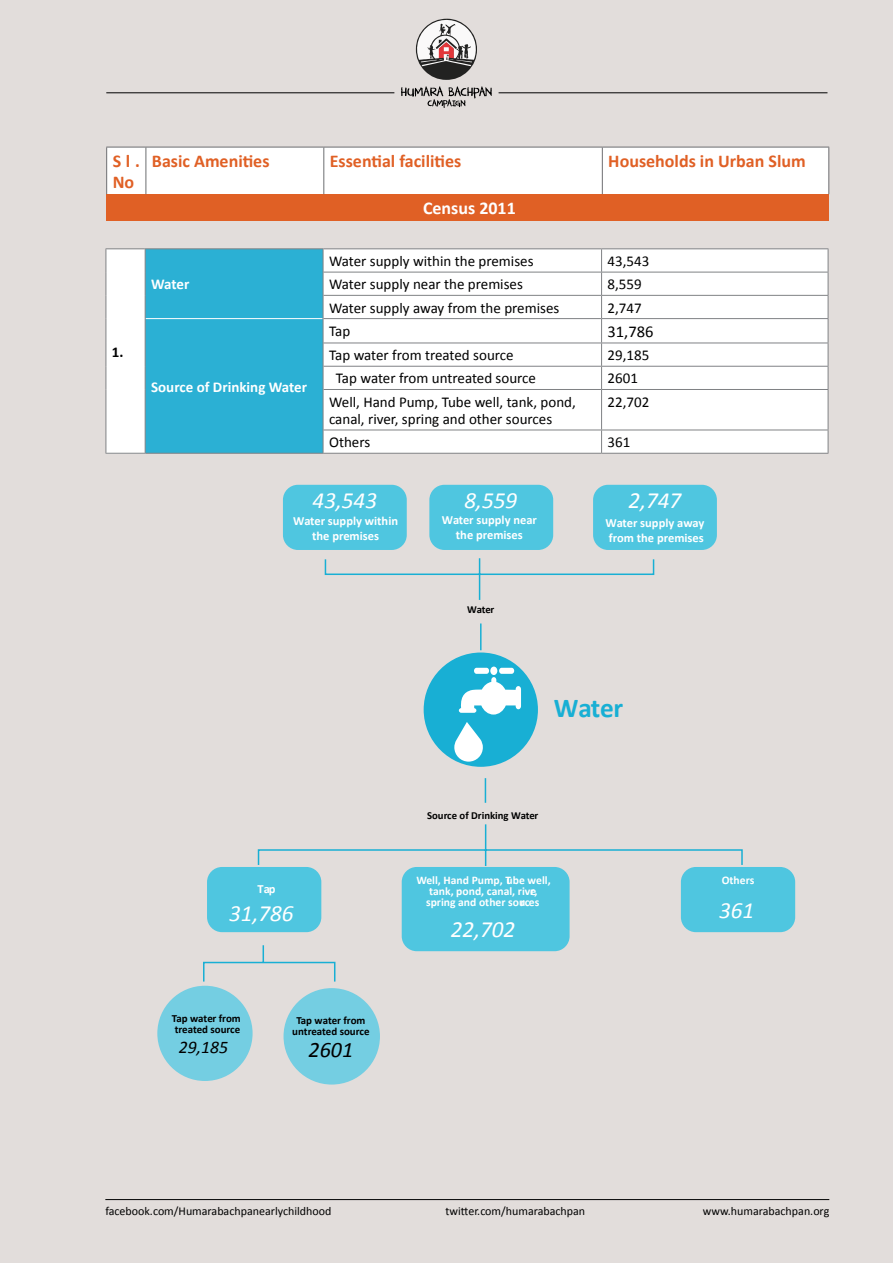
<style>
.page{position:relative;width:893px;height:1263px;background:#e2dddb}
.page>*{position:absolute;margin:0;border:0;box-sizing:border-box;transform-origin:0 0}
.t1{font:700 27.3px "Calibri";letter-spacing:-.005em;color:#18afd4}
.t2{font:italic 23.25px "Calibri";color:#fff}
.t3{font:italic 22.05px "Calibri";color:#000}
.t4{font:700 18px/21.6px "Calibri";color:#e06025}
.t5{font:700 18px "Calibri";color:#fff}
.t6{font:italic 17.7px "Calibri";color:#000}
.t7{font:16.5px "Calibri";color:#000}
.t8{font:15px/17.2px "Calibri";color:#000}
.t9{font:700 15px "Calibri";color:#fff}
.t10{font:700 15px "Calibri";color:#000}
.t11{font:700 12.45px/15px "Calibri";color:#fff;text-align:center}
.t12{font:12px "Calibri";color:#000}
.t13{font:700 11.55px/11.1px "Calibri";color:#fff;text-align:center}
.t14{font:700 10.95px/10.4px "Calibri";color:#000}
.t15{font:700 10.65px "Calibri";color:#000}
</style>
<div class="page">
<div style="left:106px;top:249px;width:39px;height:204px;background:#fff"></div>
<div style="left:324px;top:249px;width:504px;height:204px;background:#fff"></div>
<hr style="left:106px;top:248px;width:39px;height:1px;background:#808285">
<svg style="left:106px;top:249px;width:1px;height:140px"></svg>
<hr style="left:106px;top:389px;width:1px;height:41px;background:#808285">
<svg style="left:106px;top:430px;width:1px;height:23px"></svg>
<hr style="left:323px;top:248px;width:279px;height:1px;background:#808285">
<hr style="left:602px;top:248px;width:226px;height:1px;background:#808285">
<hr style="left:323px;top:272px;width:279px;height:1px;background:#808285">
<hr style="left:602px;top:272px;width:226px;height:1px;background:#808285">
<hr style="left:323px;top:295px;width:279px;height:1px;background:#808285">
<hr style="left:602px;top:295px;width:226px;height:1px;background:#808285">
<hr style="left:323px;top:318px;width:279px;height:1px;background:#808285">
<hr style="left:602px;top:318px;width:226px;height:1px;background:#808285">
<hr style="left:323px;top:343px;width:279px;height:1px;background:#808285">
<hr style="left:602px;top:343px;width:226px;height:1px;background:#808285">
<hr style="left:323px;top:366px;width:279px;height:1px;background:#808285">
<hr style="left:602px;top:366px;width:226px;height:1px;background:#808285">
<svg style="left:601px;top:249px;width:1px;height:140px"></svg>
<svg style="left:828px;top:249px;width:1px;height:140px"></svg>
<hr style="left:323px;top:389px;width:279px;height:1px;background:#808285">
<hr style="left:602px;top:389px;width:226px;height:1px;background:#808285">
<hr style="left:601px;top:390px;width:1px;height:40px;background:#808285">
<hr style="left:828px;top:390px;width:1px;height:40px;background:#808285">
<hr style="left:323px;top:430px;width:279px;height:1px;background:#808285">
<hr style="left:602px;top:430px;width:226px;height:1px;background:#808285">
<svg style="left:601px;top:430px;width:1px;height:23px"></svg>
<svg style="left:828px;top:430px;width:1px;height:23px"></svg>
<hr style="left:106px;top:453px;width:39px;height:1px;background:#808285">
<hr style="left:323px;top:453px;width:279px;height:1px;background:#808285">
<hr style="left:602px;top:453px;width:226px;height:1px;background:#808285">
<hr style="left:145px;top:248px;width:178px;height:1px;background:#808285">
<div style="left:145px;top:249px;width:179px;height:204px;background:#2bb0d4"></div>
<hr style="left:145px;top:453px;width:178px;height:1px;background:#808285">
<div style="left:108px;top:148px;width:720px;height:46px;background:#fff"></div>
<div style="left:107px;top:194px;width:722px;height:26px;background:#e06025"></div>
<hr style="left:106px;top:147px;width:1px;height:47px;background:#6d6e71">
<hr style="left:106px;top:147px;width:40px;height:1px;background:#6d6e71">
<hr style="left:146px;top:147px;width:178px;height:1px;background:#6d6e71">
<hr style="left:324px;top:147px;width:278px;height:1px;background:#6d6e71">
<hr style="left:602px;top:147px;width:227px;height:1px;background:#6d6e71">
<hr style="left:146px;top:147px;width:1px;height:47px;background:#6d6e71">
<hr style="left:323px;top:147px;width:1px;height:47px;background:#6d6e71">
<hr style="left:602px;top:147px;width:1px;height:47px;background:#6d6e71">
<hr style="left:828px;top:147px;width:1px;height:47px;background:#6d6e71">
<div style="left:207px;top:867px;width:114px;height:65px;background:#4fc6e0;border-radius:15px"></div>
<div style="left:681px;top:867px;width:114px;height:65px;background:#4fc6e0;border-radius:15px"></div>
<div style="left:283px;top:485px;width:124px;height:65px;background:#4fc6e0;border-radius:15px"></div>
<div style="left:429px;top:485px;width:124px;height:65px;background:#4fc6e0;border-radius:15px"></div>
<div style="left:593px;top:485px;width:124px;height:65px;background:#4fc6e0;border-radius:15px"></div>
<svg style="left:257px;top:558px;width:486px;height:309px"></svg>
<div style="left:402px;top:867px;width:168px;height:84px;background:#4fc6e0;border-radius:15px"></div>
<div style="left:157px;top:986px;width:96px;height:95px;background:#74cee2;border-radius:50%"></div>
<div style="left:284px;top:988px;width:96px;height:96px;background:#74cee2;border-radius:50%"></div>
<svg style="left:203px;top:945px;width:133px;height:37px"></svg>
<hr style="left:105px;top:1199px;width:724px;height:1px;background:#000">
<svg style="left:401px;top:86px;width:91px;height:22px"></svg>
<svg style="left:416px;top:18px;width:61px;height:62px"></svg>
<hr style="left:106px;top:92px;width:288px;height:1px;background:#000">
<hr style="left:499px;top:92px;width:328px;height:1px;background:#000">
<p class="t4" style="left:113px;top:150px;width:29px">Sl.<br>No</p>
<p class="t4" style="left:152px;top:150px;width:119px">Basic Amenities</p>
<p class="t4" style="left:330px;top:150px;width:133px">Essential facilities</p>
<p class="t4" style="left:608px;top:150px;width:199px">Households in Urban Slum</p>
<p class="t5" style="left:423px;top:197px;width:94px">Census 2011</p>
<p class="t10" style="left:112px;top:342px;width:13px">1.</p>
<p class="t9" style="left:151px;top:275px;width:40px">Water</p>
<p class="t9" style="left:151px;top:377px;width:157px">Source of Drinking Water</p>
<p class="t8" style="left:329px;top:253px;width:206px">Water supply within the premises</p>
<p class="t8" style="left:608px;top:253px;width:43px">43,543</p>
<p class="t8" style="left:329px;top:276px;width:195px">Water supply near the premises</p>
<p class="t8" style="left:608px;top:276px;width:36px">8,559</p>
<p class="t8" style="left:329px;top:299px;width:232px">Water supply away from the premises</p>
<p class="t8" style="left:608px;top:299px;width:36px">2,747</p>
<p class="t8" style="left:329px;top:322px;width:23px">Tap</p>
<p class="t7" style="left:608px;top:321px;width:47px">31,786</p>
<p class="t8" style="left:329px;top:347px;width:186px">Tap water from treated source</p>
<p class="t8" style="left:608px;top:347px;width:43px">29,185</p>
<p class="t8" style="left:336px;top:370px;width:202px">Tap water from untreated source</p>
<p class="t8" style="left:608px;top:370px;width:32px">2601</p>
<p class="t8" style="left:329px;top:393px;width:248px">Well, Hand Pump, Tube well, tank, pond, canal, river, spring and other sources</p>
<p class="t8" style="left:608px;top:393px;width:43px">22,702</p>
<p class="t8" style="left:329px;top:434px;width:43px">Others</p>
<p class="t8" style="left:608px;top:434px;width:24px">361</p>
<h2 class="t2" style="left:313px;top:485px;width:66px">43,543</h2>
<h2 class="t2" style="left:465px;top:485px;width:54px">8,559</h2>
<h2 class="t2" style="left:629px;top:485px;width:54px">2,747</h2>
<p class="t11" style="left:293px;top:513px;width:106px">Water supply within the premises</p>
<p class="t11" style="left:442px;top:513px;width:97px">Water supply near the premises</p>
<p class="t11" style="left:606px;top:515px;width:100px;text-align:left">Water supply away from the premises</p>
<p class="t15" style="left:467px;top:603px;width:29px">Water</p>
<h1 class="t1" style="left:554px;top:690px;width:71px">Water</h1>
<p class="t11" style="left:258px;top:881px;width:20px">Tap</p>
<h2 class="t2" style="left:229px;top:898px;width:66px">31,786</h2>
<p class="t14" style="left:172px;top:1013px;width:71px">Tap water from treated source</p>
<p class="t14" style="left:292px;top:1015px;width:79px;text-align:center">Tap water from untreated source</p>
<p class="t6" style="left:179px;top:1035px;width:51px">29,185</p>
<h3 class="t3" style="left:308px;top:1034px;width:46px">2601</h3>
<p class="t15" style="left:427px;top:809px;width:113px">Source of Drinking Water</p>
<p class="t13" style="left:416px;top:874px;width:136px">Well, Hand Pump, Tube well, tank, pond, canal, river, spring and other sources</p>
<h2 class="t2" style="left:451px;top:913px;width:66px">22,702</h2>
<p class="t13" style="left:722px;top:874px;width:34px">Others</p>
<h2 class="t2" style="left:719px;top:894px;width:37px">361</h2>
<p class="t12" style="left:105px;top:1203px;width:228px">facebook.com/Humarabachpanearlychildhood</p>
<p class="t12" style="left:445px;top:1203px;width:141px">twitter.com/humarabachpan</p>
<p class="t12" style="left:703px;top:1203px;width:128px">www.humarabachpan.org</p>
</div>
